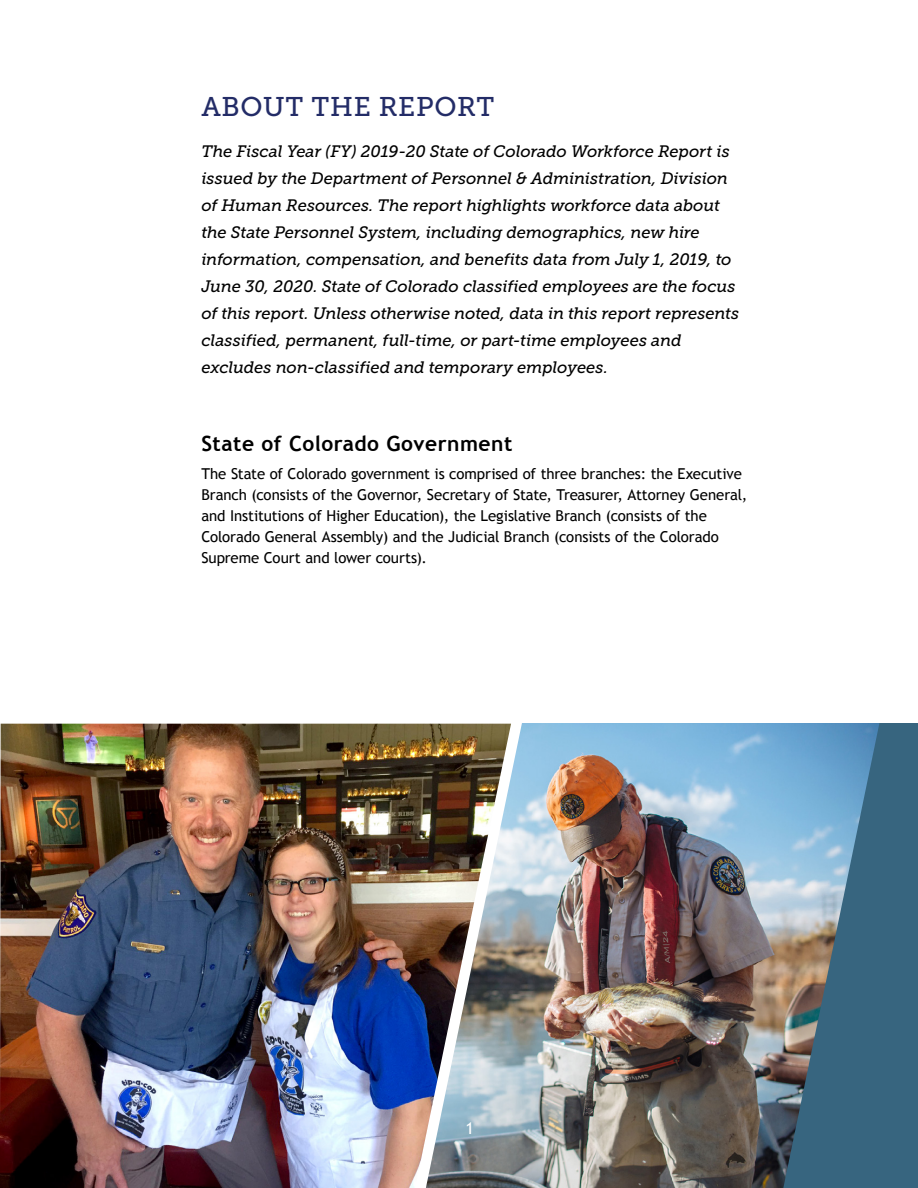
<style>
.page{position:relative;width:918px;height:1188px;background:#fff}
.page>*{position:absolute;margin:0;border:0;box-sizing:border-box;transform-origin:0 0}
.t1{font:27px "Museo Slab 500";letter-spacing:.025em;color:#232c67}
.Subheader_2{font:700 21px "Trebuchet MS";letter-spacing:.025em;color:#000}
.t2{font:italic 16.5px/27px "Museo Slab 500";letter-spacing:-.01em;color:#000}
.t3{font:16.5px "Trebuchet MS";color:#fff}
.t4{font:15px/21px "Trebuchet MS";letter-spacing:-.005em;color:#000}
</style>
<div class="page">
<div style="left:585px;top:723px;width:333px;height:465px;background:#37657f"></div>
<img style="left:426px;top:723px;width:453px;height:465px">
<img style="left:0;top:724px;width:511px;height:464px">
<p class="t1" style="left:201px;top:92px;width:295px">ABOUT THE REPORT</p>
<p class="t2" style="left:201px;top:138px;width:539px">The Fiscal Year (FY) 2019-20 State of Colorado Workforce Report is issued by the Department of Personnel &amp; Administration, Division of Human Resources. The report highlights workforce data about the State Personnel System, including demographics, new hire information, compensation, and benefits data from July 1, 2019, to June 30, 2020. State of Colorado classified employees are the focus of this report. Unless otherwise noted, data in this report represents classified, permanent, full-time, or part-time employees and excludes non-classified and temporary employees.</p>
<h2 class="Subheader_2" style="left:201px;top:430px;width:313px">State of Colorado Government</h2>
<p class="t4" style="left:201px;top:463px;width:547px">The State of Colorado government is comprised of three branches: the Executive Branch (consists of the Governor, Secretary of State, Treasurer, Attorney General, and Institutions of Higher Education), the Legislative Branch (consists of the Colorado General Assembly) and the Judicial Branch (consists of the Colorado Supreme Court and lower courts).</p>
<p class="t3" style="left:465px;top:1118px;width:10px">1</p>
</div>
